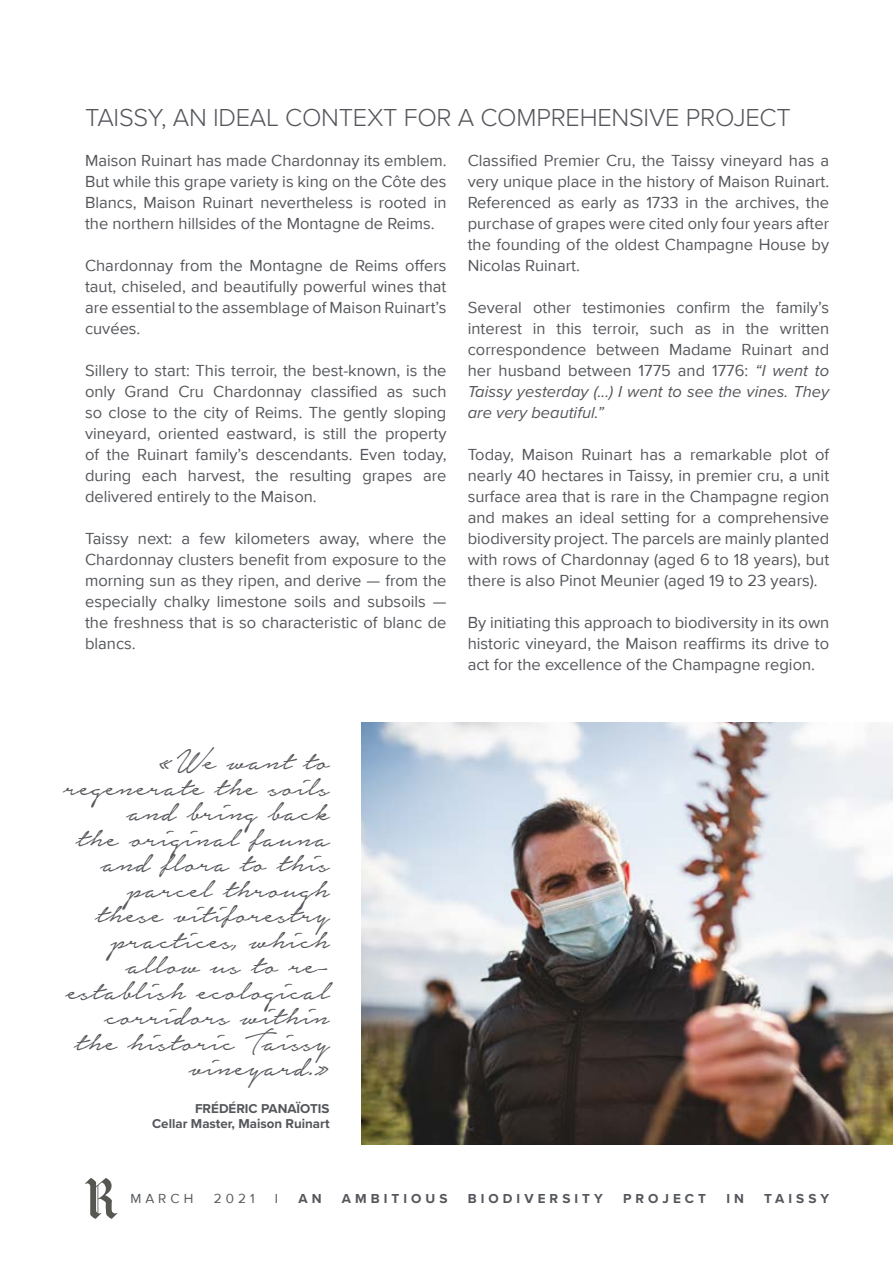
<style>
.page{position:relative;width:893px;height:1263px;background:#fff}
.page>*{position:absolute;margin:0;border:0;box-sizing:border-box;transform-origin:0 0}
.t1{font:39px "Notera Personal Use Only";letter-spacing:-.01em;color:#54565b}
.t2{font:300 25.5px "Proxima Nova";letter-spacing:-.01em;color:#54565b}
.t3{font:16.5px/21px "Proxima Nova";color:#54565b;text-align:justify}
.t4{font:700 13.5px "Proxima Nova";letter-spacing:.3em;color:#54565b}
.t5{font:13.5px "Proxima Nova";letter-spacing:.3em;color:#54565b}
.t6{font:700 13.35px/14.7px "Proxima Nova";color:#54565b;text-align:right}
.s1{font-style:italic}
</style>
<div class="page">
<svg style="left:85px;top:1178px;width:32px;height:41px"></svg>
<img style="left:361px;top:723px;width:532px;height:421px">
<h2 class="t2" style="left:85px;top:99px;width:707px">TAISSY, AN IDEAL CONTEXT FOR A COMPREHENSIVE PROJECT</h2>
<p class="t3" style="left:85px;top:149px;width:363px">Maison Ruinart has made Chardonnay its emblem.<br>But while this grape variety is king on the Côte des Blancs, Maison Ruinart nevertheless is rooted in the northern hillsides of the Montagne de Reims.</p>
<p class="t3" style="left:85px;top:254px;width:363px">Chardonnay from the Montagne de Reims offers taut, chiseled, and beautifully powerful wines that are essential to the assemblage of Maison Ruinart’s cuvées.</p>
<p class="t3" style="left:85px;top:359px;width:363px">Sillery to start: This terroir, the best-known, is the only Grand Cru Chardonnay classified as such so close to the city of Reims. The gently sloping vineyard, oriented eastward, is still the property of the Ruinart family’s descendants. Even today, during each harvest, the resulting grapes are delivered entirely to the Maison.</p>
<p class="t3" style="left:85px;top:527px;width:363px">Taissy next: a few kilometers away, where the Chardonnay clusters benefit from exposure to the morning sun as they ripen, and derive — from the especially chalky limestone soils and subsoils — the freshness that is so characteristic of blanc de blancs.</p>
<p class="t3" style="left:468px;top:149px;width:363px">Classified Premier Cru, the Taissy vineyard has a very unique place in the history of Maison Ruinart.<br>Referenced as early as 1733 in the archives, the purchase of grapes were cited only four years after the founding of the oldest Champagne House by Nicolas Ruinart.</p>
<p class="t3" style="left:468px;top:296px;width:363px">Several other testimonies confirm the family’s interest in this terroir, such as in the written correspondence between Madame Ruinart and her husband between 1775 and 1776: <span class="s1">“I went to Taissy yesterday (...) I went to see the vines. They are very beautiful.”</span></p>
<p class="t3" style="left:468px;top:443px;width:363px">Today, Maison Ruinart has a remarkable plot of nearly 40 hectares in Taissy, in premier cru, a unit surface area that is rare in the Champagne region and makes an ideal setting for a comprehensive biodiversity project. The parcels are mainly planted with rows of Chardonnay (aged 6 to 18 years), but there is also Pinot Meunier (aged 19 to 23 years).</p>
<p class="t3" style="left:468px;top:611px;width:363px">By initiating this approach to biodiversity in its own historic vineyard, the Maison reaffirms its drive to act for the excellence of the Champagne region.</p>
<h1 class="t1" style="left:157px;top:742px;width:174px">«We want to</h1>
<h1 class="t1" style="left:63px;top:767px;width:268px">regenerate the soils</h1>
<h1 class="t1" style="left:126px;top:793px;width:205px">and bring back</h1>
<h1 class="t1" style="left:76px;top:818px;width:255px">the original fauna</h1>
<h1 class="t1" style="left:100px;top:844px;width:231px">and flora to this</h1>
<h1 class="t1" style="left:127px;top:869px;width:204px">parcel through</h1>
<h1 class="t1" style="left:95px;top:895px;width:236px">these vitiforestry</h1>
<h1 class="t1" style="left:111px;top:920px;width:220px">practices, which</h1>
<h1 class="t1" style="left:126px;top:946px;width:205px">allow us to re-</h1>
<h1 class="t1" style="left:65px;top:971px;width:266px">establish ecological</h1>
<h1 class="t1" style="left:104px;top:997px;width:227px">corridors within</h1>
<h1 class="t1" style="left:74px;top:1022px;width:257px">the historic Taissy</h1>
<h1 class="t1" style="left:189px;top:1048px;width:142px">vineyard.»</h1>
<p class="t6" style="left:152px;top:1101px;width:179px">FRÉDÉRIC PANAÏOTIS<br>Cellar Master, Maison Ruinart</p>
<p class="t5" style="left:130px;top:1189px;width:64px">MARCH</p>
<p class="t5" style="left:214px;top:1189px;width:42px">2021</p>
<p class="t5" style="left:275px;top:1189px;width:5px">I</p>
<p class="t4" style="left:298px;top:1189px;width:25px">A N</p>
<p class="t4" style="left:342px;top:1189px;width:107px">AMBITIOUS</p>
<p class="t4" style="left:468px;top:1189px;width:137px">BIODIVERSITY</p>
<p class="t4" style="left:623px;top:1189px;width:85px">PROJECT</p>
<p class="t4" style="left:726px;top:1189px;width:19px">I N</p>
<p class="t4" style="left:764px;top:1189px;width:66px">TAISSY</p>
</div>
